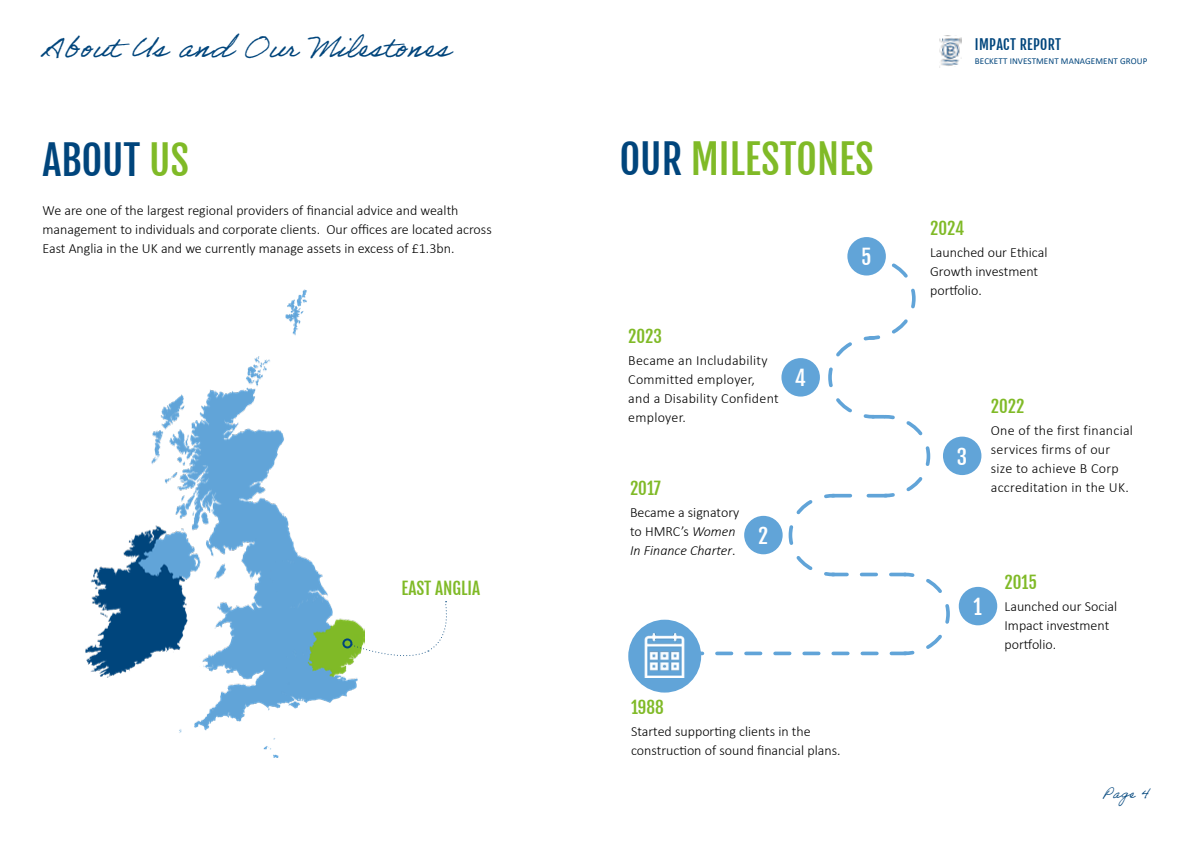
<style>
.page{position:relative;width:1191px;height:842px;background:#fff}
.page>*{position:absolute;margin:0;border:0;box-sizing:border-box;transform-origin:0 0}
.t1{font:40px "Fjalla One";color:#80ba27}
.t2{font:40px "Fjalla One";color:#00457c}
.t3{font:30px "Adobe Handwriting Ernie";letter-spacing:.01em;color:#00457c}
.t4{font:20.5px "Fjalla One";color:#fff}
.t5{font:17px "Fjalla One";color:#80ba27}
.t6{font:300 14px/19px "Calibri";color:#000}
.t7{font:300 14px/19px "Calibri";letter-spacing:.02em;color:#000}
.t8{font:14px "Fjalla One";letter-spacing:.025em;color:#00457c}
.t9{font:14px "Adobe Handwriting Ernie";color:#00457c}
.t10{font:9px "Calibri";letter-spacing:.01em;color:#00457c}
.s1{color:#80ba27}
.s2{color:#00457c}
.s3{font-style:italic}
</style>
<div class="page">
<img style="left:939px;top:36px;width:22px;height:32px">
<div style="left:958px;top:587px;width:39px;height:38px;background:#61a4d8;border-radius:50%"></div>
<div style="left:628px;top:620px;width:73px;height:72px;background:#61a4d8;border-radius:50%"></div>
<img style="left:644px;top:633px;width:41px;height:44px">
<div style="left:943px;top:437px;width:38px;height:38px;background:#61a4d8;border-radius:50%"></div>
<img style="left:85px;top:290px;width:273px;height:468px">
<svg style="left:351px;top:601px;width:96px;height:61px"></svg>
<div style="left:342px;top:638px;width:10px;height:10px;border:2px solid #00457c;border-radius:50%"></div>
<div style="left:47px;top:299px;width:103px;height:225px;background:#fff"></div>
<svg style="left:688px;top:237px;width:263px;height:420px"></svg>
<h2 class="t3" style="left:42px;top:29px;width:409px">About Us and Our Milestones</h2>
<h1 class="t2" style="left:43px;top:136px;width:148px">ABOUT <span class="s1">US</span></h1>
<p class="t6" style="left:43px;top:200px;width:451px">We are one of the largest regional providers of financial advice and wealth management to individuals and corporate clients. Our offices are located across<br>East Anglia in the UK and we currently manage assets in excess of £1.3bn.</p>
<p class="t5" style="left:401px;top:578px;width:80px">EAST ANGLIA</p>
<h1 class="t1" style="left:620px;top:134px;width:255px"><span class="s2">OUR</span> MILESTONES</h1>
<p class="t5" style="left:628px;top:326px;width:35px">2023</p>
<p class="t7" style="left:628px;top:350px;width:152px">Became an Includability<br>Committed employer, and a Disability Confident employer.</p>
<h3 class="t4" style="left:795px;top:366px;width:13px">4</h3>
<p class="t5" style="left:630px;top:478px;width:32px">2017</p>
<p class="t6" style="left:630px;top:502px;width:111px">Became a signatory to HMRC’s <span class="s3">Women<br>In Finance Charter</span>.</p>
<h3 class="t4" style="left:758px;top:523px;width:11px">2</h3>
<h3 class="t4" style="left:861px;top:245px;width:12px">5</h3>
<p class="t5" style="left:631px;top:697px;width:34px">1988</p>
<p class="t6" style="left:631px;top:722px;width:211px">Started supporting clients in the construction of sound financial plans.</p>
<p class="t8" style="left:975px;top:36px;width:88px">IMPACT REPORT</p>
<p class="t10" style="left:975px;top:55px;width:174px">BECKETT INVESTMENT MANAGEMENT GROUP</p>
<p class="t5" style="left:930px;top:218px;width:36px">2024</p>
<p class="t6" style="left:930px;top:243px;width:119px">Launched our Ethical<br>Growth investment portfolio.</p>
<h3 class="t4" style="left:956px;top:444px;width:12px">3</h3>
<p class="t5" style="left:990px;top:396px;width:35px">2022</p>
<p class="t7" style="left:990px;top:421px;width:144px">One of the first financial services firms of our size to achieve B Corp accreditation in the UK.</p>
<h3 class="t4" style="left:973px;top:594px;width:10px">1</h3>
<p class="t5" style="left:1004px;top:572px;width:34px">2015</p>
<p class="t6" style="left:1004px;top:596px;width:114px">Launched our Social<br>Impact investment portfolio.</p>
<p class="t9" style="left:1103px;top:785px;width:48px">Page 4</p>
</div>
